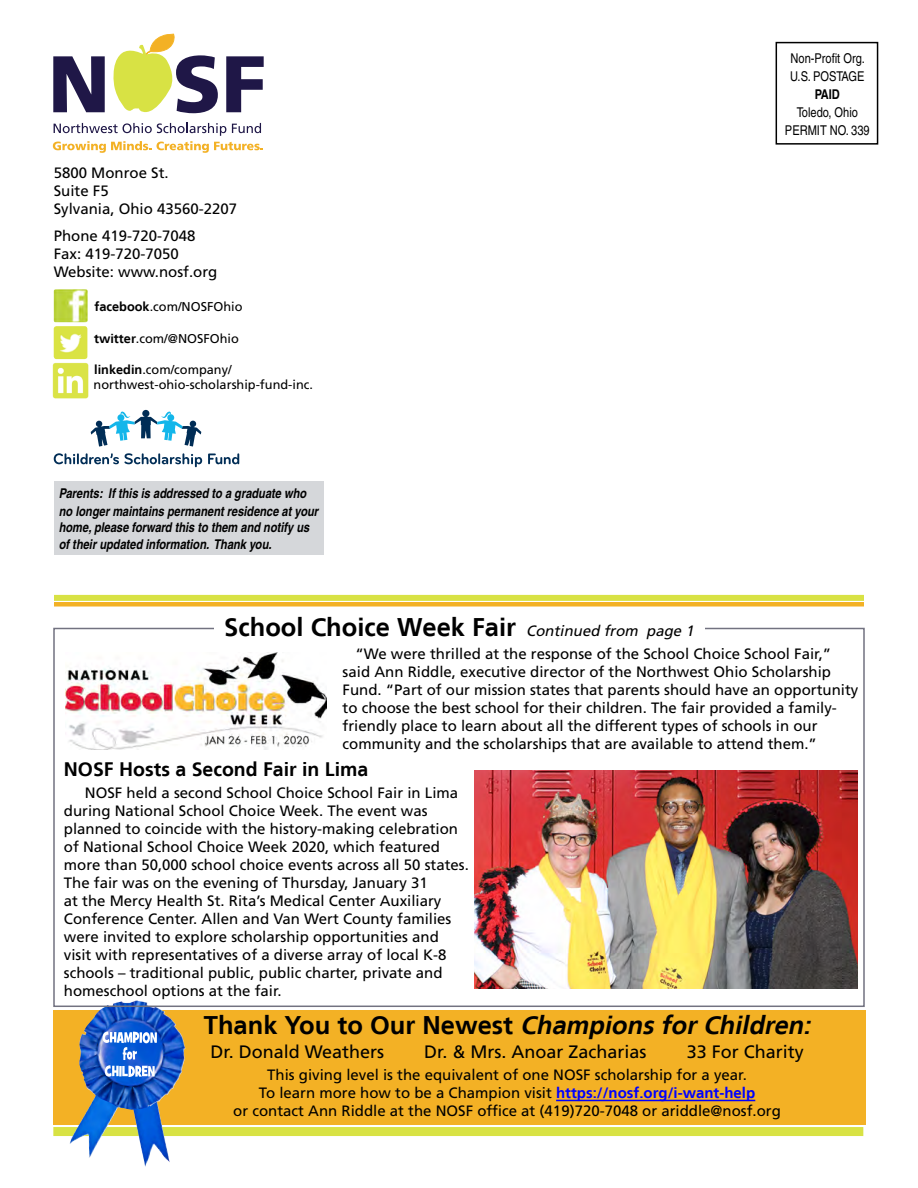
<style>
.page{position:relative;width:918px;height:1188px;background:#fff}
.page>*{position:absolute;margin:0;border:0;box-sizing:border-box;transform-origin:0 0}
.t1{font:italic 700 25.5px "Frutiger LT";color:#000}
.t2{font:700 25.5px "Frutiger LT";color:#000}
.t3{font:700 19.5px "Frutiger LT";color:#000}
.t4{font:18px "Frutiger LT Std";color:#000}
.t5{font:15px/18px "Frutiger LT Std";color:#000}
.t6{font:italic 700 condensed 13.5px/18px "Helvetica";color:#000}
.t7{font:condensed 13.5px/18px "Helvetica";color:#000}
.t8{font:700 condensed 13.5px "Helvetica";color:#000}
.t9{font:12.75px/15.3px "Frutiger LT Std";color:#000}
.s1{font-family:"Frutiger LT";font-weight:700}
.s2{font-family:"Frutiger LT Std";font-weight:400;font-style:italic;font-size:15px}
.s3{font-style:normal}
.s4{font-family:"Frutiger LT";font-weight:700;color:#00f}
</style>
<div class="page">
<svg style="left:226px;top:56px;width:38px;height:56px"></svg>
<svg style="left:53px;top:34px;width:165px;height:79px"></svg>
<svg style="left:53px;top:123px;width:210px;height:30px"></svg>
<div style="left:54px;top:482px;width:270px;height:73px;background:#d5d7da"></div>
<div style="left:53px;top:1127px;width:810px;height:9px;background:#d8e244"></div>
<div style="left:776px;top:42px;width:102px;height:103px;border:2px solid #000"></div>
<div style="left:54px;top:602px;width:810px;height:5px;background:#f3b125"></div>
<div style="left:54px;top:595px;width:810px;height:6px;background:#d8e244"></div>
<svg style="left:54px;top:453px;width:148px;height:14px"></svg>
<svg style="left:208px;top:453px;width:31px;height:11px"></svg>
<svg style="left:91px;top:410px;width:110px;height:37px"></svg>
<img style="left:54px;top:326px;width:33px;height:33px">
<img style="left:54px;top:289px;width:34px;height:33px">
<img style="left:53px;top:362px;width:36px;height:36px">
<div style="left:53px;top:1010px;width:813px;height:114px;background:#f3b125"></div>
<hr style="left:556px;top:1100px;width:199px;height:1px;background:#00f">
<img style="left:70px;top:1110px;width:100px;height:57px">
<img style="left:79px;top:1000px;width:107px;height:110px">
<svg style="left:103px;top:1032px;width:54px;height:45px;background:#6394e2"></svg>
<img style="left:66px;top:652px;width:260px;height:98px">
<img style="left:475px;top:770px;width:383px;height:218px">
<p class="t5" style="left:54px;top:163px;width:185px">5800 Monroe St.<br>Suite F5<br>Sylvania, Ohio 43560-2207</p>
<p class="t5" style="left:54px;top:226px;width:165px">Phone 419-720-7048<br>Fax: 419-720-7050<br>Website: www.nosf.org</p>
<p class="t9" style="left:94px;top:299px;width:150px"><span class="s1">facebook</span>.com/NOSFOhio</p>
<p class="t9" style="left:94px;top:331px;width:146px"><span class="s1">twitter</span>.com/@NOSFOhio</p>
<p class="t9" style="left:94px;top:362px;width:221px"><span class="s1">linkedin</span>.com/company/ northwest-ohio-scholarship-fund-inc.</p>
<p class="t6" style="left:59px;top:484px;width:261px">Parents: If this is addressed to a graduate who no longer maintains permanent residence at your</p>
<p class="t6" style="left:59px;top:519px;width:252px;line-height:16.5px">home, please forward this to them and notify us of their updated information. Thank you.</p>
<h1 class="t2" style="left:224px;top:613px;width:474px">School Choice Week Fair <span class="s2">Continued from page 1</span></h1>
<p class="t7" style="left:790px;top:49px;width:76px">Non-Profit Org.<br>U.S. POSTAGE</p>
<p class="t8" style="left:815px;top:86px;width:27px">PAID</p>
<p class="t7" style="left:785px;top:103px;width:86px;text-align:center">Toledo, Ohio<br>PERMIT NO. 339</p>
<p class="t5" style="left:343px;top:645px;width:517px;text-indent:13px">“We were thrilled at the response of the School Choice School Fair,” said Ann Riddle, executive director of the Northwest Ohio Scholarship Fund. “Part of our mission states that parents should have an opportunity to choose the best school for their children. The fair provided a family&shy;friendly place to learn about all the different types of schools in our community and the scholarships that are available to attend them.”</p>
<h2 class="t3" style="left:64px;top:758px;width:306px">NOSF Hosts a Second Fair in Lima</h2>
<p class="t5" style="left:64px;top:784px;width:407px;text-indent:21px">NOSF held a second School Choice School Fair in Lima during National School Choice Week. The event was planned to coincide with the history-making celebration of National School Choice Week 2020, which featured more than 50,000 school choice events across all 50 states.<br>The fair was on the evening of Thursday, January 31<br>at the Mercy Health St. Rita’s Medical Center Auxiliary Conference Center. Allen and Van Wert County families were invited to explore scholarship opportunities and visit with representatives of a diverse array of local K-8 schools – traditional public, public charter, private and homeschool options at the fair.</p>
<h1 class="t1" style="left:204px;top:1010px;width:614px"><span class="s3">T h a n k Yo u t o O u r N e w e s t</span> Champions forChildren:</h1>
<p class="t4" style="left:210px;top:1041px;width:175px">Dr. Donald Weathers</p>
<p class="t4" style="left:424px;top:1041px;width:224px">Dr. &amp; Mrs. Anoar Zacharias</p>
<p class="t4" style="left:687px;top:1041px;width:119px">33 For Charity</p>
<p class="t5" style="left:233px;top:1066px;width:549px;text-align:center">This giving level is the equivalent of one NOSF scholarship for a year.<br>To learn more how to be a Champion visit <span class="s4">https://nosf.org/i-want-help<br></span>or contact Ann Riddle at the NOSF office at (419)720-7048 or ariddle@nosf.org</p>
</div>
